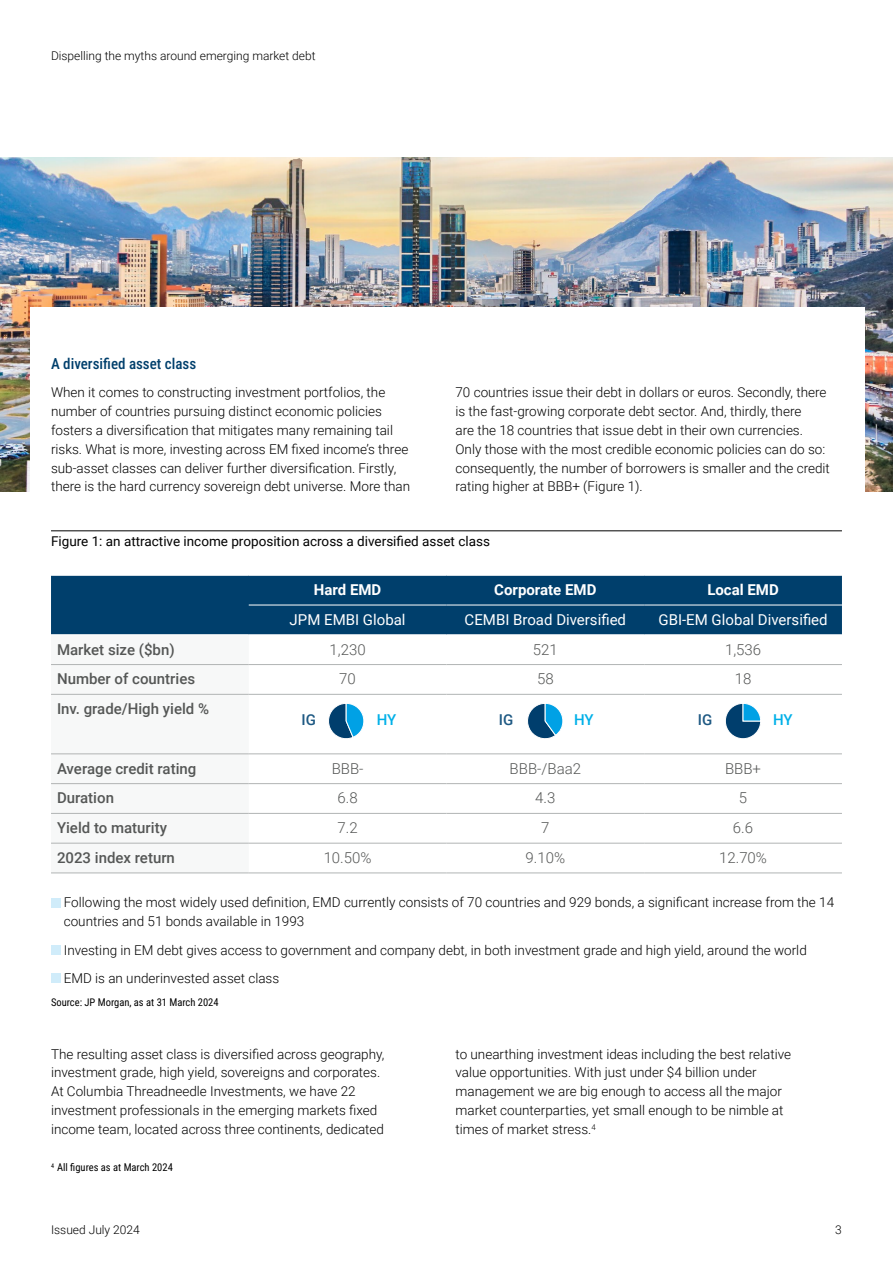
<style>
.page{position:relative;width:893px;height:1263px;background:#fff}
.page>*{position:absolute;margin:0;border:0;box-sizing:border-box;transform-origin:0 0}
.t1{font:500 15px "Roboto";color:#555756}
.t2{font:300 15px "Roboto";color:#555756}
.t3{font:15px "Roboto";color:#fff}
.t4{font:700 15px "Roboto";color:#fff}
.t5{font:500 15px "Roboto Condensed";color:#003f6c}
.t6{font:500 15px "Roboto";color:#1e5983}
.t7{font:500 15px "Roboto";color:#00b0e8}
.t8{font:300 13.5px/18.9px "Roboto";color:#000}
.t9{font:13.5px "Roboto";color:#000}
.t10{font:300 12px "Roboto";color:#000}
.t11{font:10.5px "Roboto Condensed";color:#000}
</style>
<div class="page">
<img style="left:0;top:157px;width:893px;height:334px">
<div style="left:30px;top:307px;width:835px;height:440px;background:#fff"></div>
<hr style="left:51px;top:531px;width:791px;height:1px;background:#000">
<div style="left:51px;top:576px;width:791px;height:58px;background:#003f6c"></div>
<svg style="left:51px;top:665px;width:198px;height:208px"></svg>
<hr style="left:51px;top:664px;width:198px;height:1px;background:#b1b4b4">
<hr style="left:249px;top:664px;width:197px;height:1px;background:#b1b4b4">
<hr style="left:446px;top:664px;width:198px;height:1px;background:#b1b4b4">
<hr style="left:644px;top:664px;width:198px;height:1px;background:#b1b4b4">
<hr style="left:51px;top:694px;width:198px;height:1px;background:#b1b4b4">
<hr style="left:249px;top:694px;width:197px;height:1px;background:#b1b4b4">
<hr style="left:446px;top:694px;width:198px;height:1px;background:#b1b4b4">
<hr style="left:644px;top:694px;width:198px;height:1px;background:#b1b4b4">
<hr style="left:51px;top:754px;width:198px;height:1px;background:#b1b4b4">
<hr style="left:249px;top:754px;width:197px;height:1px;background:#b1b4b4">
<hr style="left:446px;top:754px;width:198px;height:1px;background:#b1b4b4">
<hr style="left:644px;top:754px;width:198px;height:1px;background:#b1b4b4">
<hr style="left:51px;top:783px;width:198px;height:1px;background:#b1b4b4">
<hr style="left:249px;top:783px;width:197px;height:1px;background:#b1b4b4">
<hr style="left:446px;top:783px;width:198px;height:1px;background:#b1b4b4">
<hr style="left:644px;top:783px;width:198px;height:1px;background:#b1b4b4">
<hr style="left:51px;top:813px;width:198px;height:1px;background:#b1b4b4">
<hr style="left:249px;top:813px;width:197px;height:1px;background:#b1b4b4">
<hr style="left:446px;top:813px;width:198px;height:1px;background:#b1b4b4">
<hr style="left:644px;top:813px;width:198px;height:1px;background:#b1b4b4">
<hr style="left:51px;top:843px;width:198px;height:1px;background:#b1b4b4">
<hr style="left:249px;top:843px;width:197px;height:1px;background:#b1b4b4">
<hr style="left:446px;top:843px;width:198px;height:1px;background:#b1b4b4">
<hr style="left:644px;top:843px;width:198px;height:1px;background:#b1b4b4">
<hr style="left:51px;top:873px;width:198px;height:1px;background:#b1b4b4">
<hr style="left:249px;top:873px;width:197px;height:1px;background:#b1b4b4">
<hr style="left:446px;top:873px;width:198px;height:1px;background:#b1b4b4">
<hr style="left:644px;top:873px;width:198px;height:1px;background:#b1b4b4">
<hr style="left:249px;top:605px;width:197px;height:1px;background:#fff">
<hr style="left:446px;top:605px;width:198px;height:1px;background:#fff">
<hr style="left:644px;top:605px;width:198px;height:1px;background:#fff">
<div style="left:51px;top:898px;width:9px;height:9px;background:#d0ecfa"></div>
<div style="left:51px;top:945px;width:9px;height:9px;background:#d0ecfa"></div>
<div style="left:51px;top:973px;width:9px;height:10px;background:#d0ecfa"></div>
<svg style="left:328px;top:703px;width:36px;height:36px"></svg>
<svg style="left:527px;top:703px;width:36px;height:36px"></svg>
<svg style="left:725px;top:703px;width:36px;height:36px"></svg>
<p class="t10" style="left:51px;top:47px;width:266px">Dispelling the myths around emerging market debt</p>
<p class="t5" style="left:51px;top:353px;width:147px">A diversified asset class</p>
<p class="t8" style="left:51px;top:382px;width:361px">When it comes to constructing investment portfolios, the number of countries pursuing distinct economic policies fosters a diversification that mitigates many remaining tail risks. What is more, investing across EM fixed income’s three sub-asset classes can deliver further diversification. Firstly, there is the hard currency sovereign debt universe. More than</p>
<p class="t8" style="left:455px;top:382px;width:376px">70 countries issue their debt in dollars or euros. Secondly, there is the fast-growing corporate debt sector. And, thirdly, there<br>are the 18 countries that issue debt in their own currencies.<br>Only those with the most credible economic policies can do so: consequently, the number of borrowers is smaller and the credit rating higher at BBB+ (Figure 1).</p>
<p class="t9" style="left:51px;top:532px;width:440px">Figure 1: an attractive income proposition across a diversified asset class</p>
<p class="t4" style="left:314px;top:579px;width:69px">Hard EMD</p>
<p class="t4" style="left:494px;top:579px;width:104px">Corporate EMD</p>
<p class="t4" style="left:707px;top:579px;width:73px">Local EMD</p>
<p class="t3" style="left:290px;top:609px;width:117px">JPM EMBI Global</p>
<p class="t3" style="left:465px;top:609px;width:163px">CEMBI Broad Diversified</p>
<p class="t3" style="left:658px;top:609px;width:171px">GBI-EM Global Diversified</p>
<p class="t1" style="left:57px;top:639px;width:119px">Market size ($bn)</p>
<p class="t2" style="left:330px;top:639px;width:38px">1,230</p>
<p class="t2" style="left:533px;top:639px;width:26px">521</p>
<p class="t2" style="left:725px;top:639px;width:38px">1,536</p>
<p class="t1" style="left:57px;top:668px;width:140px">Number of countries</p>
<p class="t2" style="left:339px;top:668px;width:18px">70</p>
<p class="t2" style="left:537px;top:668px;width:18px">58</p>
<p class="t2" style="left:735px;top:668px;width:18px">18</p>
<p class="t1" style="left:57px;top:698px;width:154px">Inv. grade/High yield %</p>
<p class="t6" style="left:302px;top:709px;width:16px">IG</p>
<p class="t7" style="left:377px;top:709px;width:21px">HY</p>
<p class="t6" style="left:499px;top:709px;width:16px">IG</p>
<p class="t7" style="left:574px;top:709px;width:21px">HY</p>
<p class="t6" style="left:698px;top:709px;width:16px">IG</p>
<p class="t7" style="left:773px;top:709px;width:21px">HY</p>
<p class="t1" style="left:57px;top:758px;width:141px">Average credit rating</p>
<p class="t2" style="left:332px;top:758px;width:33px">BBB-</p>
<p class="t2" style="left:510px;top:758px;width:73px">BBB-/Baa2</p>
<p class="t2" style="left:725px;top:758px;width:38px">BBB+</p>
<p class="t1" style="left:57px;top:787px;width:58px">Duration</p>
<p class="t2" style="left:337px;top:787px;width:22px">6.8</p>
<p class="t2" style="left:535px;top:787px;width:22px">4.3</p>
<p class="t2" style="left:739px;top:787px;width:10px">5</p>
<p class="t1" style="left:57px;top:817px;width:111px">Yield to maturity</p>
<p class="t2" style="left:337px;top:817px;width:22px">7.2</p>
<p class="t2" style="left:541px;top:817px;width:10px">7</p>
<p class="t2" style="left:733px;top:817px;width:22px">6.6</p>
<p class="t1" style="left:57px;top:847px;width:119px">2023 index return</p>
<p class="t2" style="left:324px;top:847px;width:49px">10.50%</p>
<p class="t2" style="left:526px;top:847px;width:41px">9.10%</p>
<p class="t2" style="left:719px;top:847px;width:49px">12.70%</p>
<p class="t8" style="left:64px;top:892px;width:772px">Following the most widely used definition, EMD currently consists of 70 countries and 929 bonds, a significant increase from the 14 countries and 51 bonds available in 1993</p>
<p class="t8" style="left:64px;top:935px;width:745px;line-height:28.3px">Investing in EM debt gives access to government and company debt, in both investment grade and high yield, around the world<br>EMD is an underinvested asset class</p>
<p class="t11" style="left:51px;top:995px;width:169px">Source: JP Morgan, as at 31 March 2024</p>
<p class="t8" style="left:51px;top:1044px;width:335px">The resulting asset class is diversified across geography, investment grade, high yield, sovereigns and corporates.<br>At Columbia Threadneedle Investments, we have 22 investment professionals in the emerging markets fixed income team, located across three continents, dedicated</p>
<p class="t11" style="left:51px;top:1160px;width:123px"><sup>4</sup> All figures as at March 2024</p>
<p class="t8" style="left:455px;top:1044px;width:337px">to unearthing investment ideas including the best relative value opportunities. With just under $4 billion under management we are big enough to access all the major market counterparties, yet small enough to be nimble at times of market stress.<sup>4</sup></p>
<p class="t10" style="left:51px;top:1221px;width:90px">Issued July 2024</p>
<p class="t10" style="left:835px;top:1221px;width:8px">3</p>
</div>
